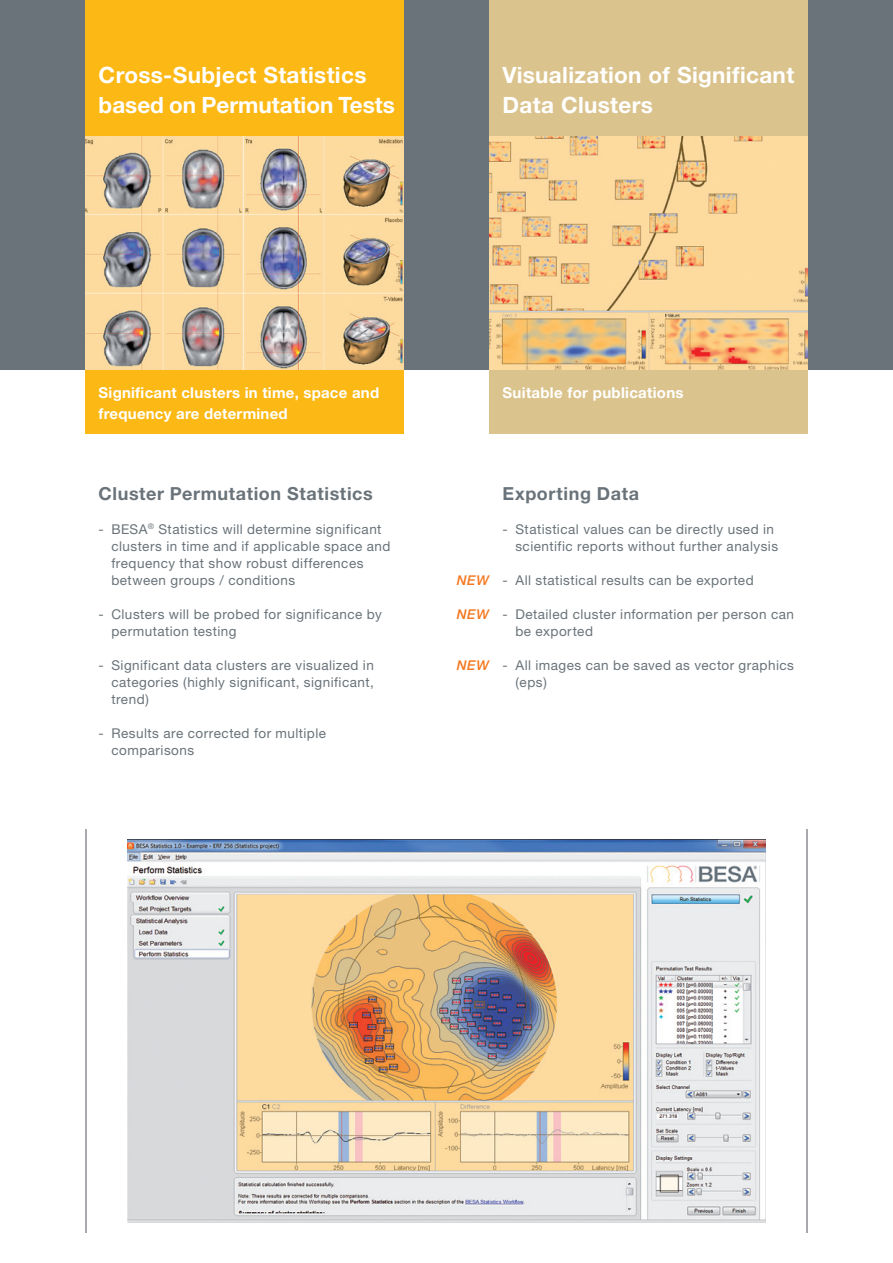
<style>
.page{position:relative;width:893px;height:1263px;background:#fff}
.page>*{position:absolute;margin:0;border:0;box-sizing:border-box;transform-origin:0 0}
.t1{font:700 22.5px/29.7px "Helvetica Neue";letter-spacing:.015em;color:#fff}
.t2{font:700 18px "Helvetica Neue";letter-spacing:.03em;color:#697379}
.t3{font:700 15px/21.3px "Helvetica Neue";letter-spacing:.015em;color:#fff}
.t4{font:13.5px/17px "Helvetica Neue";letter-spacing:.035em;color:#697379}
.t5{font:italic 500 13.5px "Helvetica Neue";letter-spacing:.05em;color:#f47921}
</style>
<div class="page">
<div style="left:0;top:0;width:893px;height:370px;background:#697379"></div>
<div style="left:85px;top:0;width:319px;height:140px;background:#fcb814"></div>
<div style="left:489px;top:0;width:319px;height:140px;background:#dac38d"></div>
<div style="left:489px;top:367px;width:319px;height:67px;background:#dac38d"></div>
<div style="left:85px;top:367px;width:319px;height:67px;background:#fcb814"></div>
<hr style="left:807px;top:829px;width:1px;height:404px;background:#a8a9ad">
<hr style="left:85px;top:829px;width:1px;height:404px;background:#a8a9ad">
<img style="left:85px;top:136px;width:319px;height:234px">
<img style="left:489px;top:136px;width:319px;height:234px">
<img style="left:128px;top:840px;width:637px;height:382px">
<h1 class="t1" style="left:99px;top:60px;width:298px">Cross-Subject Statistics based on Permutation Tests</h1>
<h1 class="t1" style="left:503px;top:60px;width:293px">Visualization of Significant<br>Data Clusters</h1>
<p class="t3" style="left:99px;top:381px;width:282px">Significant clusters in time, space and frequency are determined</p>
<p class="t3" style="left:503px;top:381px;width:183px">Suitable for publications</p>
<h2 class="t2" style="left:99px;top:482px;width:276px">Cluster Permutation Statistics</h2>
<p class="t4" style="left:111px;top:520px;width:281px;text-indent:-13px">- BESA<sup>®</sup> Statistics will determine significant clusters in time and if applicable space and frequency that show robust differences between groups / conditions</p>
<p class="t4" style="left:111px;top:605px;width:272px;text-indent:-13px">- Clusters will be probed for significance by permutation testing</p>
<p class="t4" style="left:111px;top:656px;width:264px;text-align:justify;text-indent:-13px">- Significant data clusters are visualized in categories (highly significant, significant, trend)</p>
<p class="t4" style="left:111px;top:724px;width:216px;text-indent:-13px">- Results are corrected for multiple comparisons</p>
<p class="t5" style="left:457px;top:572px;width:34px">NEW</p>
<p class="t5" style="left:457px;top:606px;width:34px">NEW</p>
<p class="t5" style="left:457px;top:657px;width:34px">NEW</p>
<h2 class="t2" style="left:503px;top:482px;width:138px">Exporting Data</h2>
<p class="t4" style="left:503px;top:520px;width:277px;text-align:right">- Statistical values can be directly used in scientific reports without further analysis</p>
<p class="t4" style="left:503px;top:571px;width:253px">- All statistical results can be exported</p>
<p class="t4" style="left:515px;top:605px;width:280px;text-indent:-13px">- Detailed cluster information per person can be exported</p>
<p class="t4" style="left:515px;top:656px;width:280px;text-indent:-13px">- All images can be saved as vector graphics (eps)</p>
</div>
